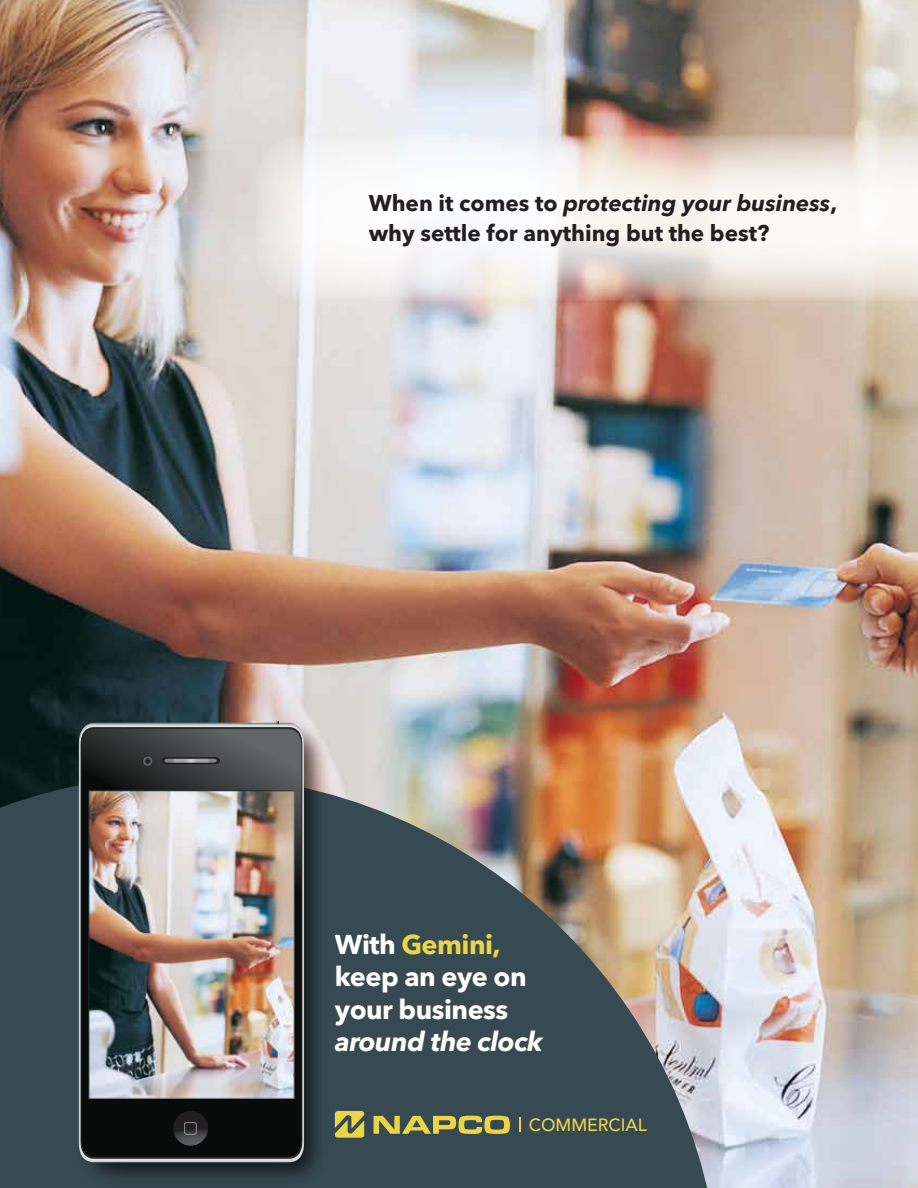
<style>
.page{position:relative;width:918px;height:1188px;background:#fff}
.page>*{position:absolute;margin:0;border:0;box-sizing:border-box;transform-origin:0 0}
.t1{font:700 27px/32.4px "Avenir Next LT Pro";letter-spacing:-.02em;color:#fff}
.t2{font:italic 700 27px "Avenir Next LT Pro";letter-spacing:-.02em;color:#fff}
.t3{font:700 22.5px/30px "Avenir Next LT Pro";color:#231f20}
.t4{font:500 17.55px "Avenir";color:#ecd448}
.s1{font-style:italic}
.s2{color:#ecd448}
</style>
<div class="page">
<img style="left:0;top:0;width:918px;height:1188px">
<img style="left:0;top:775px;width:721px;height:413px">
<img style="left:72px;top:715px;width:262px;height:473px">
<svg style="left:256px;top:136px;width:662px;height:165px"></svg>
<svg style="left:335px;top:1111px;width:29px;height:27px"></svg>
<svg style="left:374px;top:1116px;width:136px;height:18px;background:#9d974b"></svg>
<svg style="left:519px;top:1118px;width:2px;height:14px"></svg>
<svg style="left:249px;top:721px;width:29px;height:2px"></svg>
<svg style="left:79px;top:723px;width:225px;height:439px;background:#333535"></svg>
<img style="left:89px;top:791px;width:205px;height:308px">
<svg style="left:161px;top:757px;width:59px;height:7px"></svg>
<svg style="left:142px;top:755px;width:11px;height:11px"></svg>
<p class="t3" style="left:369px;top:188px;width:470px">When it comes to <span class="s1">protecting your business</span>, why settle for anything but the best?</p>
<p class="t1" style="left:335px;top:928px;width:193px">With <span class="s2">Gemini, </span>keep an eye on your business</p>
<p class="t2" style="left:335px;top:1025px;width:209px">around the clock</p>
<p class="t4" style="left:529px;top:1115px;width:120px">COMMERCIAL</p>
</div>
